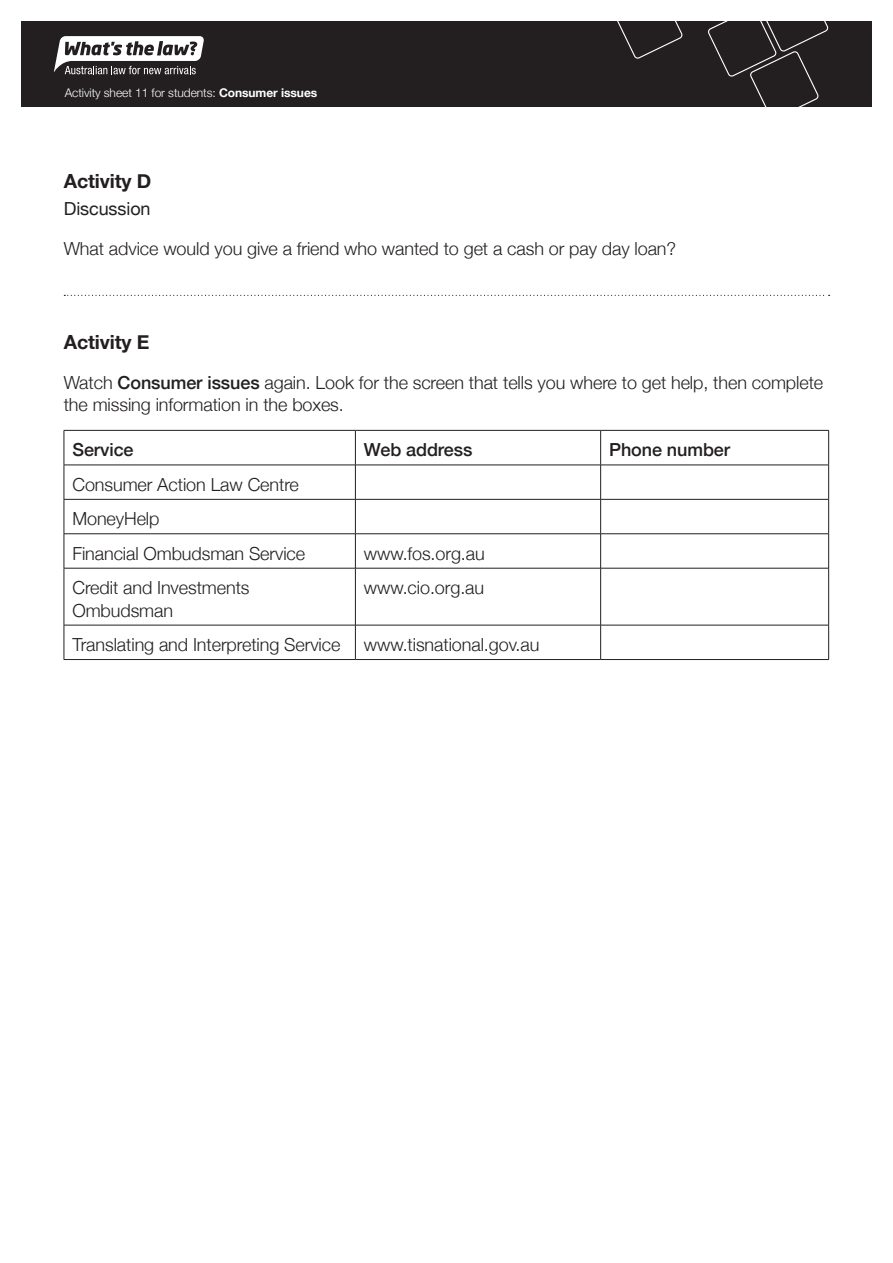
<style>
.page{position:relative;width:893px;height:1263px;background:#fff}
.page>*{position:absolute;margin:0;border:0;box-sizing:border-box;transform-origin:0 0}
.t1{font:700 19.5px "Helvetica Neue";letter-spacing:-.005em;color:#231f20}
.t2{font:300 18px/22.5px "Helvetica Neue";letter-spacing:-.005em;color:#231f20}
.t3{font:500 18px "Helvetica Neue";letter-spacing:-.005em;color:#231f20}
.t4{font:18px "Helvetica Neue";letter-spacing:-.005em;color:#231f20}
.t5{font:300 12px "Helvetica Neue";letter-spacing:-.005em;color:#fff}
.s1{font-weight:700}
.s2{font-weight:500}
</style>
<div class="page">
<div style="left:21px;top:21px;width:851px;height:85px;background:#231f20"></div>
<svg style="left:617px;top:21px;width:211px;height:85px"></svg>
<svg style="left:54px;top:36px;width:150px;height:38px"></svg>
<svg style="left:64px;top:295px;width:766px;height:1px"></svg>
<hr style="left:64px;top:430px;width:291px;height:1px;background:#231f20">
<hr style="left:64px;top:430px;width:1px;height:35px;background:#231f20">
<hr style="left:355px;top:430px;width:246px;height:1px;background:#231f20">
<hr style="left:355px;top:430px;width:1px;height:35px;background:#231f20">
<hr style="left:601px;top:430px;width:228px;height:1px;background:#231f20">
<hr style="left:600px;top:430px;width:1px;height:35px;background:#231f20">
<hr style="left:828px;top:430px;width:1px;height:35px;background:#231f20">
<hr style="left:64px;top:465px;width:291px;height:1px;background:#231f20">
<hr style="left:64px;top:465px;width:1px;height:34px;background:#231f20">
<hr style="left:355px;top:465px;width:246px;height:1px;background:#231f20">
<hr style="left:355px;top:465px;width:1px;height:34px;background:#231f20">
<hr style="left:601px;top:465px;width:228px;height:1px;background:#231f20">
<hr style="left:600px;top:465px;width:1px;height:34px;background:#231f20">
<hr style="left:828px;top:465px;width:1px;height:34px;background:#231f20">
<hr style="left:64px;top:499px;width:291px;height:1px;background:#231f20">
<hr style="left:64px;top:499px;width:1px;height:34px;background:#231f20">
<hr style="left:355px;top:499px;width:246px;height:1px;background:#231f20">
<hr style="left:355px;top:499px;width:1px;height:34px;background:#231f20">
<hr style="left:601px;top:499px;width:228px;height:1px;background:#231f20">
<hr style="left:600px;top:499px;width:1px;height:34px;background:#231f20">
<hr style="left:828px;top:499px;width:1px;height:34px;background:#231f20">
<hr style="left:64px;top:533px;width:291px;height:1px;background:#231f20">
<hr style="left:64px;top:534px;width:1px;height:34px;background:#231f20">
<hr style="left:355px;top:533px;width:246px;height:1px;background:#231f20">
<hr style="left:355px;top:534px;width:1px;height:34px;background:#231f20">
<hr style="left:601px;top:533px;width:228px;height:1px;background:#231f20">
<hr style="left:600px;top:534px;width:1px;height:34px;background:#231f20">
<hr style="left:828px;top:534px;width:1px;height:34px;background:#231f20">
<hr style="left:64px;top:568px;width:291px;height:1px;background:#231f20">
<hr style="left:64px;top:568px;width:1px;height:57px;background:#231f20">
<hr style="left:355px;top:568px;width:246px;height:1px;background:#231f20">
<hr style="left:355px;top:568px;width:1px;height:57px;background:#231f20">
<hr style="left:601px;top:568px;width:228px;height:1px;background:#231f20">
<hr style="left:600px;top:568px;width:1px;height:57px;background:#231f20">
<hr style="left:828px;top:568px;width:1px;height:57px;background:#231f20">
<hr style="left:64px;top:625px;width:291px;height:1px;background:#231f20">
<hr style="left:64px;top:625px;width:1px;height:34px;background:#231f20">
<hr style="left:355px;top:625px;width:246px;height:1px;background:#231f20">
<hr style="left:355px;top:625px;width:1px;height:34px;background:#231f20">
<hr style="left:601px;top:625px;width:228px;height:1px;background:#231f20">
<hr style="left:600px;top:625px;width:1px;height:34px;background:#231f20">
<hr style="left:828px;top:625px;width:1px;height:34px;background:#231f20">
<hr style="left:64px;top:659px;width:291px;height:1px;background:#231f20">
<hr style="left:355px;top:659px;width:246px;height:1px;background:#231f20">
<hr style="left:601px;top:659px;width:228px;height:1px;background:#231f20">
<p class="t5" style="left:65px;top:83px;width:254px">Activity sheet 11 for students: <span class="s1">Consumer issues</span></p>
<p class="t1" style="left:64px;top:166px;width:89px">Activity D</p>
<p class="t4" style="left:64px;top:196px;width:88px">Discussion</p>
<p class="t2" style="left:64px;top:236px;width:614px">What advice would you give a friend who wanted to get a cash or pay day loan?</p>
<p class="t1" style="left:64px;top:327px;width:87px">Activity E</p>
<p class="t2" style="left:64px;top:370px;width:761px">Watch <span class="s2">Consumer issues</span> again. Look for the screen that tells you where to get help, then complete the missing information in the boxes.</p>
<p class="t3" style="left:72px;top:435px;width:63px">Service</p>
<p class="t3" style="left:364px;top:435px;width:110px">Web address</p>
<p class="t3" style="left:609px;top:435px;width:123px">Phone number</p>
<p class="t2" style="left:72px;top:466px;width:234px;line-height:34.3px">Consumer Action Law Centre<br>MoneyHelp<br>Financial Ombudsman Service</p>
<p class="t2" style="left:364px;top:541px;width:122px">www.fos.org.au</p>
<p class="t2" style="left:72px;top:575px;width:179px">Credit and Investments<br>Ombudsman</p>
<p class="t2" style="left:364px;top:575px;width:122px">www.cio.org.au</p>
<p class="t2" style="left:72px;top:632px;width:269px">Translating and Interpreting Service</p>
<p class="t2" style="left:364px;top:632px;width:177px">www.tisnational.gov.au</p>
</div>
